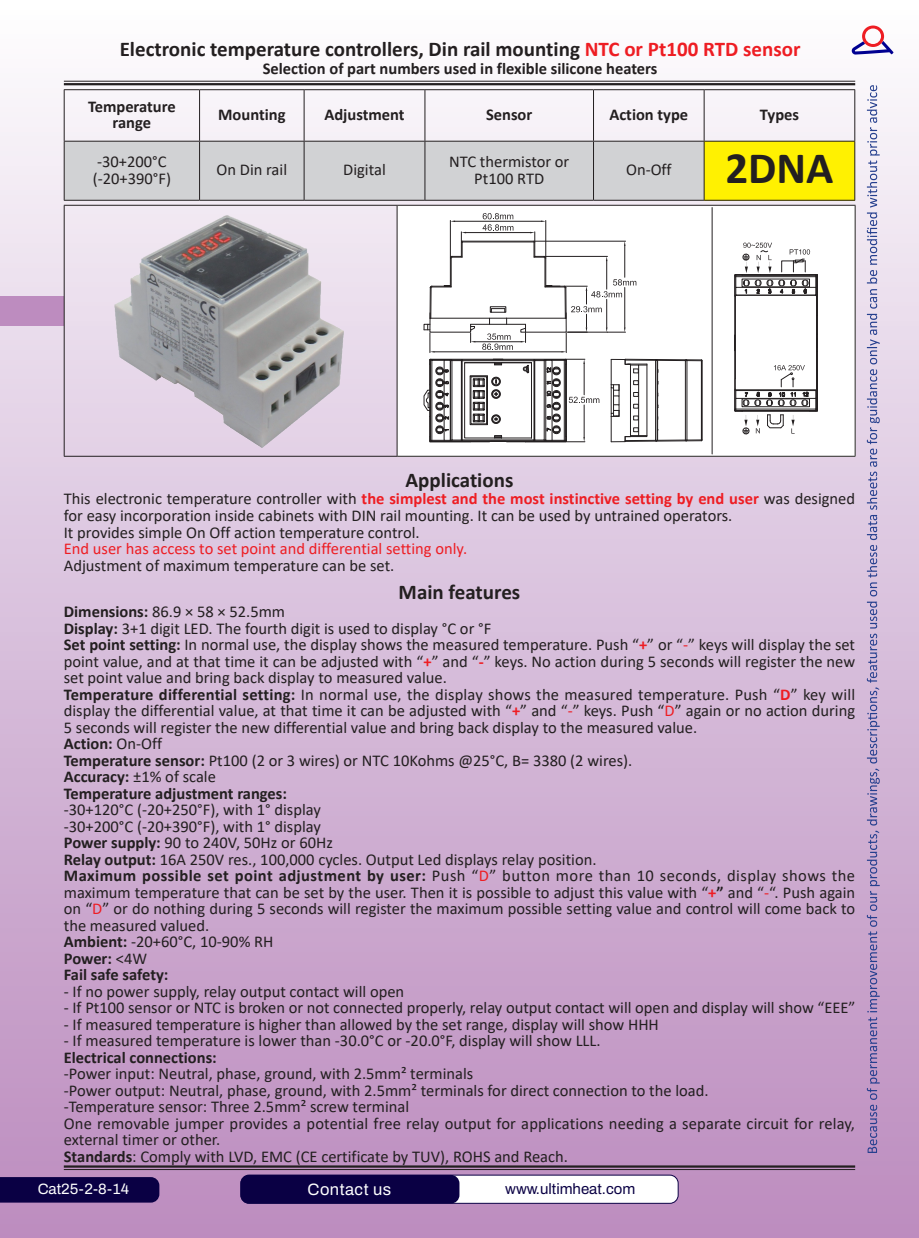
<style>
.page{position:relative;width:919px;height:1238px;background:#fff}
.page>*{position:absolute;margin:0;border:0;box-sizing:border-box;transform-origin:0 0}
.t1{font:700 45px "Calibri";color:#231f20}
.t2{font:700 21px "Calibri";color:#231f20}
.t3{font:16.5px/16.5px "Calibri";color:#231f20;text-align:justify}
.t4{font:700 16.5px/16.5px "Calibri";color:#231f20;text-align:center}
.t5{font:16.5px "Calibri";color:#ee1d23}
.t6{font:600 16.5px "Archivo";letter-spacing:.03em;color:#fff}
.t7{font:600 15px "Archivo";color:#0a0044}
.t8{font:600 15px "Archivo";color:#fff}
.s1{color:#ee1d23}
.s2{font-weight:700;color:#ee1d23}
.s3{font-weight:700}
.s4{font-weight:400}
</style>
<div class="page">
<div style="left:0;top:0;width:918px;height:1237px;background:linear-gradient(to bottom,#fbfbfc,#ba8abd)"></div>
<div style="left:0;top:296px;width:64px;height:29px;background:#bd8cbf"></div>
<hr style="left:64px;top:1165px;width:791px;height:2px;background:#231f20">
<hr style="left:64px;top:1169px;width:791px;height:1px;background:#231f20">
<hr style="left:64px;top:81px;width:791px;height:1px;background:#231f20">
<hr style="left:64px;top:83px;width:791px;height:2px;background:#231f20">
<svg style="left:866px;top:85px;width:13px;height:1067px;background:#b5a7cd"></svg>
<svg style="left:850px;top:26px;width:43px;height:29px"></svg>
<div style="left:241px;top:1174px;width:437px;height:29px;background:#fff;border-radius:8px"></div>
<div style="left:240px;top:1174px;width:438px;height:29px;border:1px solid #0a0044;border-radius:8px"></div>
<div style="left:240px;top:1174px;width:219px;height:29px;background:#0a0044;border-radius:9px"></div>
<svg style="left:0;top:1176px;width:159px;height:26px;background:#120649"></svg>
<div style="left:65px;top:142px;width:638px;height:58px;background:#d1d2d4"></div>
<div style="left:704px;top:141px;width:150px;height:59px;background:#fff101"></div>
<hr style="left:64px;top:89px;width:135px;height:1px;background:#231f20">
<hr style="left:64px;top:90px;width:1px;height:51px;background:#231f20">
<hr style="left:199px;top:89px;width:105px;height:1px;background:#231f20">
<hr style="left:199px;top:90px;width:1px;height:51px;background:#231f20">
<hr style="left:304px;top:89px;width:121px;height:1px;background:#231f20">
<hr style="left:304px;top:90px;width:1px;height:51px;background:#231f20">
<hr style="left:425px;top:89px;width:168px;height:1px;background:#231f20">
<hr style="left:424px;top:90px;width:1px;height:51px;background:#231f20">
<hr style="left:593px;top:89px;width:111px;height:1px;background:#231f20">
<hr style="left:593px;top:90px;width:1px;height:51px;background:#231f20">
<hr style="left:704px;top:89px;width:151px;height:1px;background:#231f20">
<hr style="left:703px;top:90px;width:1px;height:51px;background:#231f20">
<hr style="left:854px;top:90px;width:1px;height:51px;background:#231f20">
<hr style="left:64px;top:141px;width:135px;height:1px;background:#231f20">
<hr style="left:64px;top:141px;width:1px;height:59px;background:#231f20">
<hr style="left:199px;top:141px;width:105px;height:1px;background:#231f20">
<hr style="left:199px;top:141px;width:1px;height:59px;background:#231f20">
<hr style="left:304px;top:141px;width:121px;height:1px;background:#231f20">
<hr style="left:304px;top:141px;width:1px;height:59px;background:#231f20">
<hr style="left:425px;top:141px;width:168px;height:1px;background:#231f20">
<hr style="left:424px;top:141px;width:1px;height:59px;background:#231f20">
<hr style="left:593px;top:141px;width:111px;height:1px;background:#231f20">
<hr style="left:593px;top:141px;width:1px;height:59px;background:#231f20">
<hr style="left:704px;top:141px;width:151px;height:1px;background:#231f20">
<hr style="left:703px;top:141px;width:1px;height:59px;background:#231f20">
<hr style="left:854px;top:141px;width:1px;height:59px;background:#231f20">
<hr style="left:64px;top:200px;width:135px;height:1px;background:#231f20">
<hr style="left:199px;top:200px;width:105px;height:1px;background:#231f20">
<hr style="left:304px;top:200px;width:121px;height:1px;background:#231f20">
<hr style="left:425px;top:200px;width:168px;height:1px;background:#231f20">
<hr style="left:593px;top:200px;width:111px;height:1px;background:#231f20">
<hr style="left:704px;top:200px;width:151px;height:1px;background:#231f20">
<div style="left:397px;top:205px;width:458px;height:251px;background:#fff"></div>
<hr style="left:64px;top:205px;width:333px;height:1px;background:#231f20">
<hr style="left:64px;top:206px;width:1px;height:250px;background:#231f20">
<hr style="left:397px;top:205px;width:458px;height:1px;background:#231f20">
<hr style="left:396px;top:206px;width:1px;height:250px;background:#231f20">
<hr style="left:854px;top:206px;width:1px;height:250px;background:#231f20">
<hr style="left:64px;top:456px;width:333px;height:1px;background:#231f20">
<hr style="left:397px;top:456px;width:458px;height:1px;background:#231f20">
<img style="left:92px;top:207px;width:277px;height:247px">
<svg style="left:734px;top:242px;width:84px;height:193px"></svg>
<svg style="left:423px;top:213px;width:213px;height:139px"></svg>
<svg style="left:611px;top:359px;width:91px;height:83px"></svg>
<svg style="left:423px;top:359px;width:176px;height:83px"></svg>
<hr style="left:711px;top:207px;width:1px;height:247px;background:#231f20">
<p class="t2" style="left:120px;top:34px;width:682px">Electronic temperature controllers, Din rail mounting <span class="s1">NTC or Pt100 RTD sensor</span></p>
<p class="t4" style="left:263px;top:60px;width:396px">Selection of part numbers used in flexible silicone heaters</p>
<p class="t4" style="left:88px;top:98px;width:89px">Temperature range</p>
<p class="t4" style="left:218px;top:106px;width:69px">Mounting</p>
<p class="t4" style="left:324px;top:106px;width:82px">Adjustment</p>
<p class="t4" style="left:486px;top:106px;width:48px">Sensor</p>
<p class="t4" style="left:609px;top:106px;width:80px">Action type</p>
<p class="t4" style="left:759px;top:106px;width:41px">Types</p>
<p class="t3" style="left:97px;top:153px;width:71px">-30+200°C</p>
<p class="t3" style="left:93px;top:169px;width:80px">(-20+390°F)</p>
<p class="t3" style="left:216px;top:161px;width:72px">On Din rail</p>
<p class="t3" style="left:343px;top:161px;width:44px">Digital</p>
<p class="t3" style="left:449px;top:153px;width:122px;text-align:center">NTC thermistor or<br>Pt100 RTD</p>
<p class="t3" style="left:626px;top:161px;width:47px">On-Off</p>
<p class="t1" style="left:725px;top:137px;width:110px">2DNA</p>
<p class="t2" style="left:405px;top:464px;width:109px">Applications</p>
<p class="t3" style="left:64px;top:490px;width:792px">This electronic temperature controller with <span class="s2">the simplest and the most instinctive setting by end user</span> was designed for easy incorporation inside cabinets with DIN rail mounting. It can be used by untrained operators.</p>
<p class="t3" style="left:64px;top:523px;width:357px">It provides simple On Off action temperature control.</p>
<p class="t5" style="left:64px;top:537px;width:405px">End user has access to set point and differential setting only.</p>
<p class="t3" style="left:64px;top:556px;width:332px">Adjustment of maximum temperature can be set.</p>
<p class="t2" style="left:398px;top:577px;width:123px">Main features</p>
<p class="t3" style="left:64px;top:603px;width:223px"><span class="s3">Dimensions:</span> 86.9 × 58 × 52.5mm</p>
<p class="t3" style="left:64px;top:619px;width:429px"><span class="s3">Display:</span> 3+1 digit LED. The fourth digit is used to display °C or °F</p>
<p class="t3" style="left:64px;top:636px;width:792px"><span class="s3">Set point setting:</span> In normal use, the display shows the measured temperature. Push “<span class="s2">+</span>” or “<span class="s1">-</span>” keys will display the set point value, and at that time it can be adjusted with “<span class="s2">+</span>” and “<span class="s2">-</span>” keys. No action during 5 seconds will register the new set point value and bring back display to measured value.</p>
<p class="t3" style="left:64px;top:685px;width:792px"><span class="s3">Temperature differential setting:</span> In normal use, the display shows the measured temperature. Push “<span class="s2">D</span>” key will display the differential value, at that time it can be adjusted with “<span class="s2">+</span>” and “<span class="s1">-</span>” keys. Push “<span class="s1">D</span>” again or no action during 5 seconds will register the new differential value and bring back display to the measured value.</p>
<p class="t4" style="left:64px;top:735px;width:100px">Action: <span class="s4">On-Off</span></p>
<p class="t3" style="left:64px;top:751px;width:570px"><span class="s3">Temperature sensor:</span> Pt100 (2 or 3 wires) or NTC 10Kohms @25°C, B= 3380 (2 wires).</p>
<p class="t3" style="left:64px;top:768px;width:154px"><span class="s3">Accuracy:</span> ±1% of scale</p>
<p class="t4" style="left:64px;top:784px;width:225px">Temperature adjustment ranges:</p>
<p class="t3" style="left:64px;top:801px;width:258px">-30+120°C (-20+250°F), with 1° display</p>
<p class="t3" style="left:64px;top:817px;width:258px">-30+200°C (-20+390°F), with 1° display</p>
<p class="t3" style="left:64px;top:834px;width:270px"><span class="s3">Power supply:</span> 90 to 240V, 50Hz or 60Hz</p>
<p class="t3" style="left:64px;top:850px;width:534px"><span class="s3">Relay output:</span> 16A 250V res., 100,000 cycles. Output Led displays relay position.</p>
<p class="t3" style="left:64px;top:867px;width:792px"><span class="s3">Maximum possible set point adjustment by user:</span> Push “<span class="s1">D</span>” button more than 10 seconds, display shows the maximum temperature that can be set by the user. Then it is possible to adjust this value with “<span class="s2">+</span><span class="s3">”</span> and “<span class="s1">-</span>“. Push again on “<span class="s1">D</span>” or do nothing during 5 seconds will register the maximum possible setting value and control will come back to the measured valued.</p>
<p class="t3" style="left:64px;top:933px;width:211px"><span class="s3">Ambient:</span> -20+60°C, 10-90% RH</p>
<p class="t4" style="left:64px;top:949px;width:85px">Power: <span class="s4">&lt;4W</span></p>
<p class="t4" style="left:64px;top:966px;width:106px">Fail safe safety:</p>
<p class="t3" style="left:64px;top:982px;width:342px">- If no power supply, relay output contact will open</p>
<p class="t3" style="left:64px;top:999px;width:793px">- If Pt100 sensor or NTC is broken or not connected properly, relay output contact will open and display will show “EEE”</p>
<p class="t3" style="left:64px;top:1015px;width:596px">- If measured temperature is higher than allowed by the set range, display will show HHH</p>
<p class="t3" style="left:64px;top:1032px;width:538px">- If measured temperature is lower than -30.0°C or -20.0°F, display will show LLL.</p>
<p class="t4" style="left:64px;top:1048px;width:154px">Electrical connections:</p>
<p class="t3" style="left:64px;top:1065px;width:411px">-Power input: Neutral, phase, ground, with 2.5mm² terminals</p>
<p class="t3" style="left:64px;top:1081px;width:646px">-Power output: Neutral, phase, ground, with 2.5mm² terminals for direct connection to the load.</p>
<p class="t3" style="left:64px;top:1098px;width:347px">-Temperature sensor: Three 2.5mm² screw terminal</p>
<p class="t3" style="left:64px;top:1114px;width:792px">One removable jumper provides a potential free relay output for applications needing a separate circuit for relay, external timer or other.</p>
<p class="t3" style="left:64px;top:1147px;width:505px"><span class="s3">Standards</span>: Comply with LVD, EMC (CE certificate by TUV), ROHS and Reach.</p>
<p class="t8" style="left:38px;top:1177px;width:93px">Cat25-2-8-14</p>
<p class="t6" style="left:307px;top:1177px;width:85px">Contact us</p>
<p class="t7" style="left:505px;top:1177px;width:132px">www.ultimheat.com</p>
</div>
